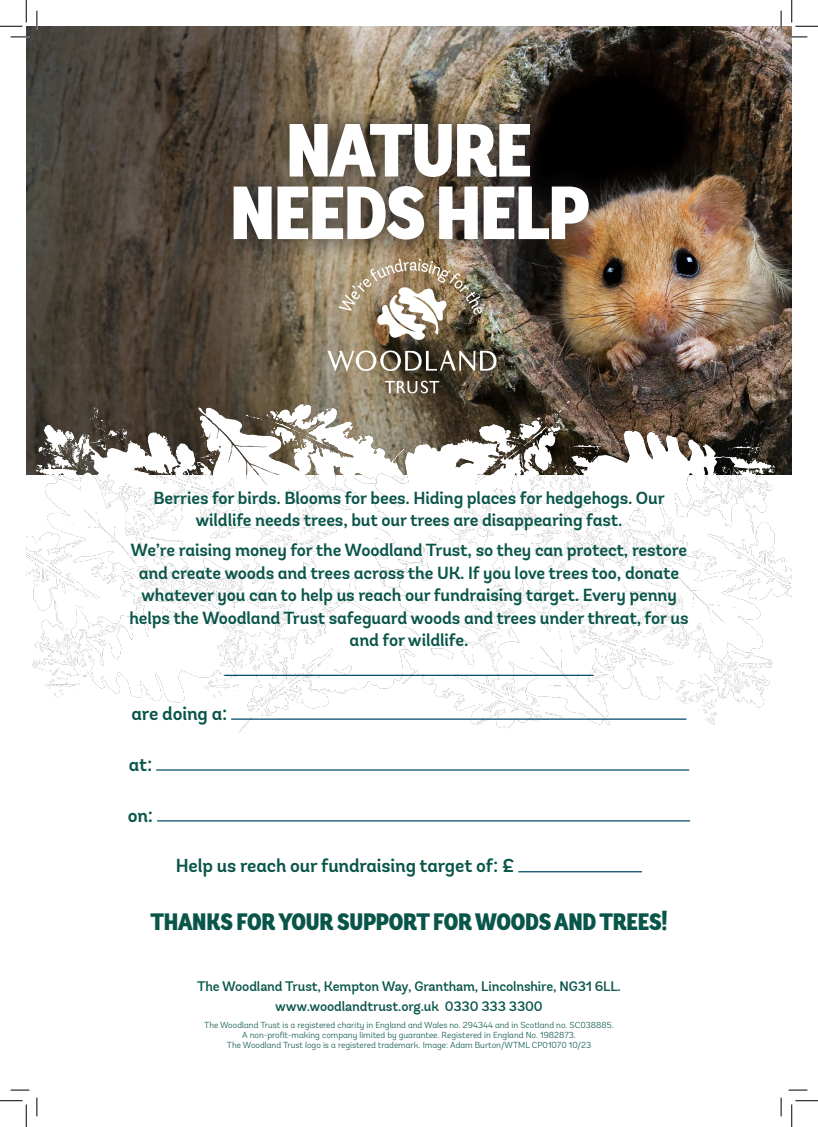
<style>
.page{position:relative;width:818px;height:1127px;background:#fff}
.page>*{position:absolute;margin:0;border:0;box-sizing:border-box;transform-origin:0 0}
.Page_1_body_copy_P{font:900 condensed 75px/62.5px "Andes";letter-spacing:-.02em;color:#fff;text-align:center}
.Page_1_body_copy_P-2{font:900 condensed 23.75px "Andes";letter-spacing:-.01em;color:#095549}
.Page_1_body_copy_P-3{font:600 18.75px "Andes";letter-spacing:-.01em;color:#095549}
.Page_1_body_copy_P-4{font:600 17.5px/22.5px "Andes";letter-spacing:-.01em;color:#095549;text-align:center}
.t1{font:500 13.75px/20px "Andes";letter-spacing:-.01em;color:#095549;text-align:center}
.t2{font:300 8.75px/10px "Andes";color:#095549;text-align:center}
</style>
<div class="page">
<img style="left:26px;top:26px;width:766px;height:377px">
<img style="left:26px;top:403px;width:348px;height:330px">
<img style="left:374px;top:393px;width:418px;height:336px">
<svg style="left:210px;top:101px;width:401px;height:161px;background:#504538"></svg>
<hr style="left:224px;top:674px;width:370px;height:1px;background:#004c6a">
<hr style="left:231px;top:718px;width:455px;height:1px;background:#004c6a">
<hr style="left:156px;top:769px;width:533px;height:1px;background:#004c6a">
<hr style="left:157px;top:820px;width:533px;height:1px;background:#004c6a">
<hr style="left:518px;top:870px;width:124px;height:2px;background:#004c6a">
<svg style="left:327px;top:350px;width:169px;height:21px"></svg>
<svg style="left:385px;top:380px;width:54px;height:13px"></svg>
<img style="left:339px;top:258px;width:143px;height:82px">
<svg style="left:11px;top:36px;width:18px;height:2px"></svg>
<svg style="left:788px;top:36px;width:19px;height:2px"></svg>
<svg style="left:11px;top:1089px;width:18px;height:1px"></svg>
<svg style="left:788px;top:1089px;width:19px;height:1px"></svg>
<svg style="left:36px;top:11px;width:2px;height:18px"></svg>
<svg style="left:36px;top:1097px;width:2px;height:18px"></svg>
<svg style="left:780px;top:11px;width:2px;height:18px"></svg>
<svg style="left:780px;top:1097px;width:2px;height:18px"></svg>
<svg style="left:0;top:0;width:27px;height:27px"></svg>
<svg style="left:0;top:1100px;width:27px;height:26px"></svg>
<svg style="left:791px;top:0;width:27px;height:27px"></svg>
<svg style="left:791px;top:1100px;width:27px;height:26px"></svg>
<p class="Page_1_body_copy_P" style="left:230px;top:123px;width:361px">NATURE<br>NEEDS HELP</p>
<p class="Page_1_body_copy_P-4" style="left:153px;top:487px;width:513px">Berries for birds. Blooms for bees. Hiding places for hedgehogs. Our wildlife needs trees, but our trees are disappearing fast.</p>
<p class="Page_1_body_copy_P-4" style="left:129px;top:539px;width:561px">We’re raising money for the Woodland Trust, so they can protect, restore and create woods and trees across the UK. If you love trees too, donate whatever you can to help us reach our fundraising target. Every penny helps the Woodland Trust safeguard woods and trees under threat, for us and for wildlife.</p>
<p class="Page_1_body_copy_P-3" style="left:132px;top:701px;width:97px">are doing a:</p>
<p class="Page_1_body_copy_P-3" style="left:129px;top:752px;width:25px">at:</p>
<p class="Page_1_body_copy_P-3" style="left:128px;top:803px;width:27px">on:</p>
<p class="Page_1_body_copy_P-3" style="left:176px;top:854px;width:340px">Help us reach our fundraising target of: £</p>
<p class="Page_1_body_copy_P-2" style="left:150px;top:906px;width:519px">THANKS FOR YOUR SUPPORT FOR WOODS AND TREES!</p>
<p class="t1" style="left:197px;top:976px;width:425px">The Woodland Trust, Kempton Way, Grantham, Lincolnshire, NG31 6LL. www.woodlandtrust.org.uk 0330 333 3300</p>
<p class="t2" style="left:204px;top:1019px;width:411px">The Woodland Trust is a registered charity in England and Wales no. 294344 and in Scotland no. SC038885.<br>A non-profit-making company limited by guarantee. Registered in England No. 1982873.<br>The Woodland Trust logo is a registered trademark. Image: Adam Burton/WTML CP01070 10/23</p>
</div>
